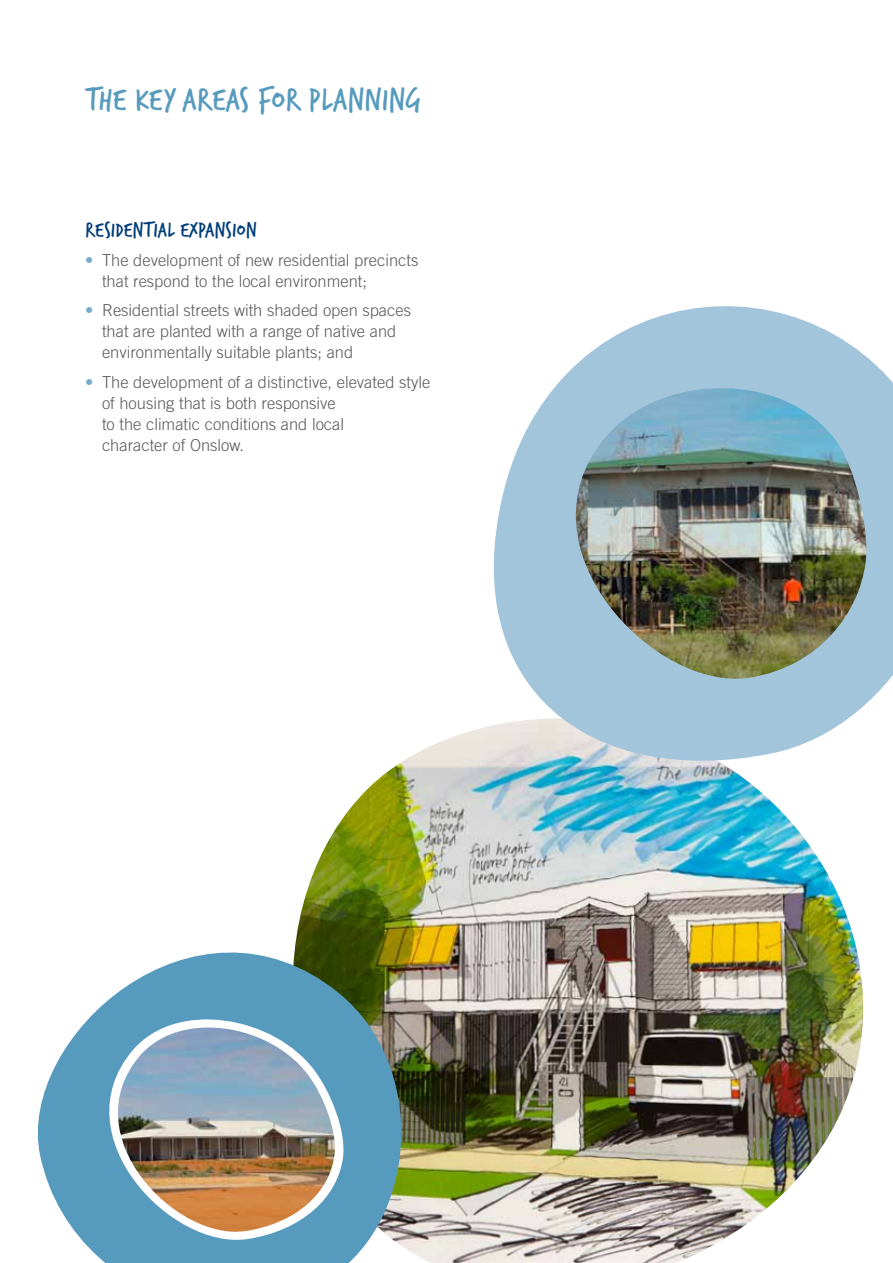
<style>
.page{position:relative;width:893px;height:1263px;background:#fff}
.page>*{position:absolute;margin:0;border:0;box-sizing:border-box;transform-origin:0 0}
.t1{font:34.5px "Verveine Corp";color:#569bbe}
.t2{font:22.5px "Verveine Corp";color:#003d79}
.t3{font:300 16.5px/21px "Trade Gothic LT";color:#58595b}
.s1{color:#75abc9}
</style>
<div class="page">
<img style="left:312px;top:735px;width:552px;height:528px">
<svg style="left:458px;top:306px;width:435px;height:484px;fill:#a3c5db"></svg>
<img style="left:574px;top:388px;width:294px;height:292px">
<img style="left:38px;top:876px;width:389px;height:387px">
<svg style="left:61px;top:998px;width:285px;height:253px;background:#6aa7c5"></svg>
<img style="left:116px;top:1027px;width:220px;height:206px">
<h1 class="t1" style="left:85px;top:75px;width:336px">THE KEY AREAS FOR PLANNING</h1>
<h2 class="t2" style="left:85px;top:214px;width:173px">RESIDENTIAL EXPANSION</h2>
<p class="t3" style="left:102px;top:249px;width:318px;text-indent:-17px"><span class="s1">•</span> The development of new residential precincts that respond to the local environment;</p>
<p class="t3" style="left:102px;top:299px;width:310px;text-indent:-17px"><span class="s1">•</span> Residential streets with shaded open spaces that are planted with a range of native and environmentally suitable plants; and</p>
<p class="t3" style="left:102px;top:371px;width:330px;text-indent:-17px"><span class="s1">•</span> The development of a distinctive, elevated style of housing that is both responsive<br>to the climatic conditions and local<br>character of Onslow.</p>
</div>
